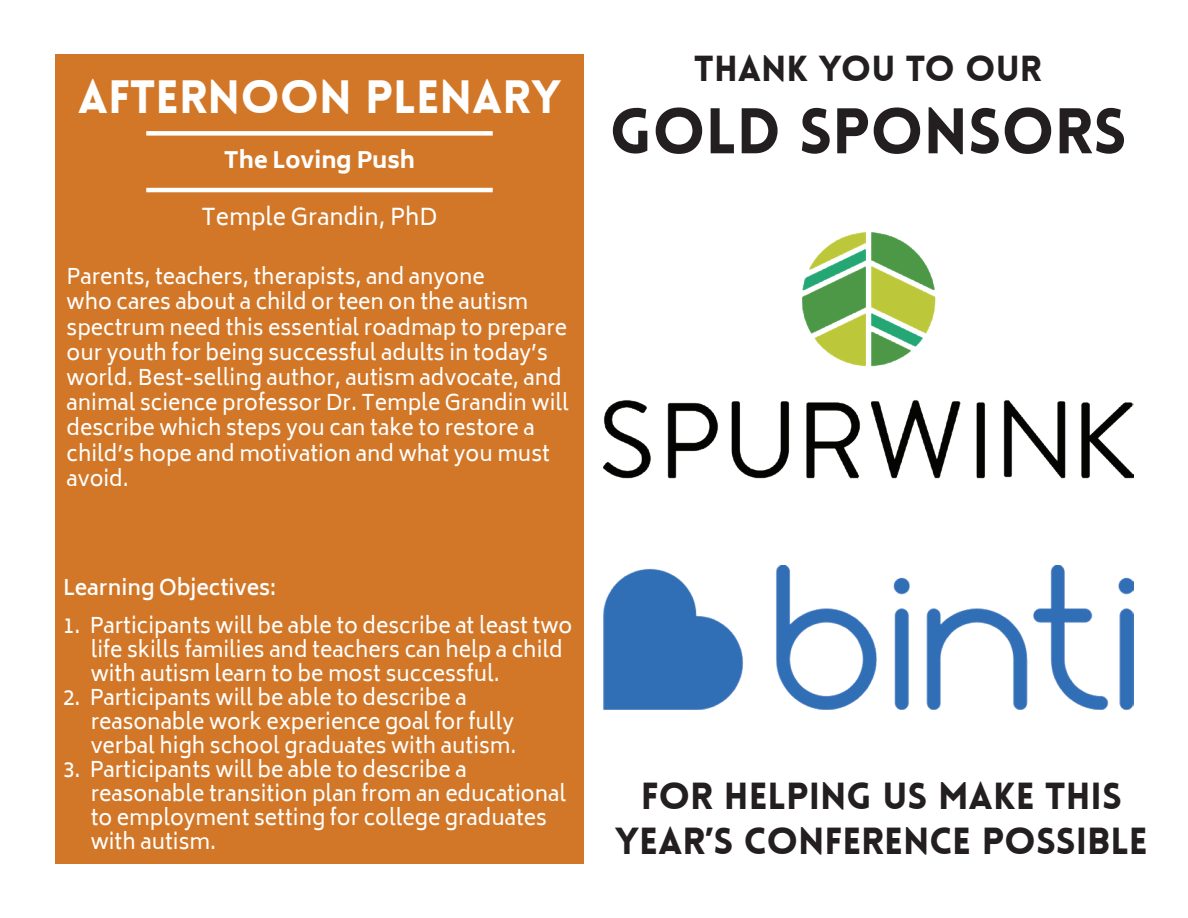
<style>
.page{position:relative;width:1188px;height:918px;background:#fff}
.page>*{position:absolute;margin:0;border:0;box-sizing:border-box;transform-origin:0 0}
.t1{font:900 63px "Lovelo";color:#231f20}
.t2{font:900 46.5px "Lovelo";color:#fff}
.t3{font:900 37.5px/45px "Lovelo";color:#231f20;text-align:center}
.t4{font:900 36px "Lovelo";color:#231f20}
.t5{font:22.5px "Biryani";color:#fff}
.t6{font:800 22.5px "Biryani";color:#fff}
.t7{font:21px/25.2px "Biryani";color:#fff}
.t8{font:600 21px "Biryani";color:#fff}
</style>
<div class="page">
<div style="left:55px;top:55px;width:529px;height:809px;background:#d27728"></div>
<div style="left:146px;top:131px;width:347px;height:5px;background:#fff"></div>
<hr style="left:146px;top:188px;width:347px;height:4px;background:#fff">
<img style="left:603px;top:233px;width:530px;height:246px">
<img style="left:603px;top:566px;width:530px;height:143px">
<h2 class="t2" style="left:78px;top:68px;width:485px">AFTERNOON PLENARY</h2>
<p class="t6" style="left:224px;top:147px;width:193px">The Loving Push</p>
<p class="t5" style="left:202px;top:204px;width:237px">Temple Grandin, PhD</p>
<p class="t7" style="left:67px;top:264px;width:504px">Parents, teachers, therapists, and anyone<br>who cares about a child or teen on the autism spectrum need this essential roadmap to prepare our youth for being successful adults in today’s world. Best-selling author, autism advocate, and animal science professor Dr. Temple Grandin will describe which steps you can take to restore a child’s hope and motivation and what you must avoid.</p>
<p class="t8" style="left:63px;top:576px;width:215px">Learning Objectives:</p>
<p class="t7" style="left:91px;top:614px;width:483px;line-height:24px;text-indent:-28px">1. Participants will be able to describe at least two life skills families and teachers can help a child with autism learn to be most successful.</p>
<p class="t7" style="left:91px;top:686px;width:427px;line-height:24px;text-indent:-28px">2. Participants will be able to describe a reasonable work experience goal for fully verbal high school graduates with autism.</p>
<p class="t7" style="left:91px;top:758px;width:477px;line-height:24px;text-indent:-28px">3. Participants will be able to describe a reasonable transition plan from an educational to employment setting for college graduates with autism.</p>
<h3 class="t4" style="left:694px;top:46px;width:349px">THANK YOU TO OUR</h3>
<h1 class="t1" style="left:610px;top:92px;width:518px">GOLD SPONSORS</h1>
<h3 class="t3" style="left:615px;top:774px;width:535px">FOR HELPING US MAKE THIS<br>YEAR’S CONFERENCE POSSIBLE</h3>
</div>
